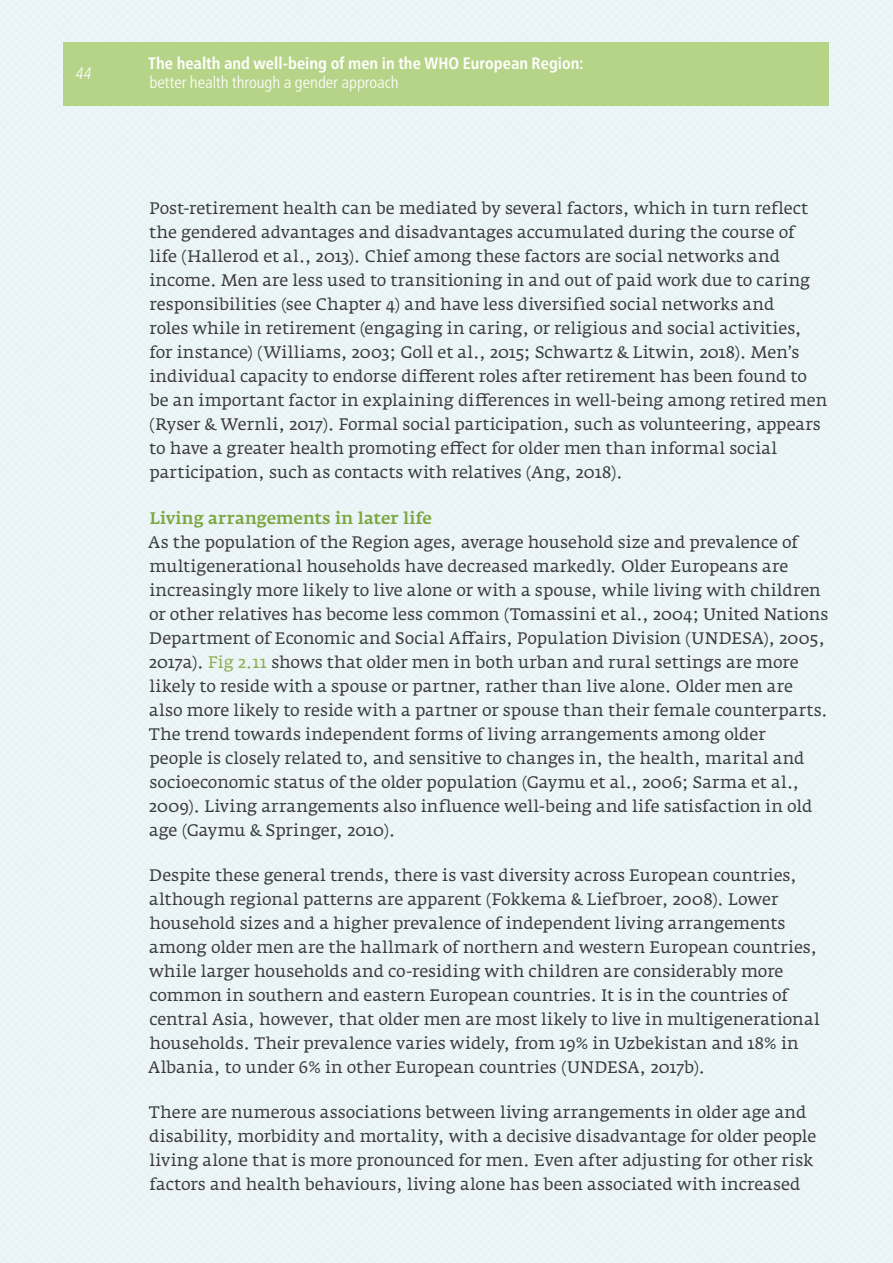
<style>
.page{position:relative;width:893px;height:1263px;background:#fff}
.page>*{position:absolute;margin:0;border:0;box-sizing:border-box;transform-origin:0 0}
.t1{font:16.5px/24px "Fedra Serif A";color:#3c3c3b}
.t2{font:700 condensed 16.5px "Frutiger Neue LTW1 G";color:#fff}
.t3{font:300 condensed 16.5px "Frutiger Neue LTW1 G";color:#fff}
.t4{font:500 16.5px "Fedra Serif A";letter-spacing:.005em;color:#7ca642}
.t5{font:italic 300 condensed 16.5px "Frutiger Neue LTW1 G";color:#fff}
.s1{color:#8aae54}
</style>
<div class="page">
<img style="left:0;top:0;width:893px;height:1263px">
<div style="left:64px;top:43px;width:765px;height:63px;background:#b6d487"></div>
<p class="t5" style="left:76px;top:63px;width:17px">44</p>
<p class="t2" style="left:148px;top:51px;width:437px">The health and well-being of men in the WHO European Region:</p>
<p class="t3" style="left:149px;top:73px;width:251px">better health through a gender approach</p>
<p class="t1" style="left:149px;top:196px;width:680px">Post-retirement health can be mediated by several factors, which in turn reflect the gendered advantages and disadvantages accumulated during the course of<br>life (Hallerod et al., 2013). Chief among these factors are social networks and income. Men are less used to transitioning in and out of paid work due to caring responsibilities (see Chapter 4) and have less diversified social networks and<br>roles while in retirement (engaging in caring, or religious and social activities, for instance) (Williams, 2003; Goll et al., 2015; Schwartz &amp; Litwin, 2018). Men’s individual capacity to endorse different roles after retirement has been found to be an important factor in explaining differences in well-being among retired men (Ryser &amp; Wernli, 2017). Formal social participation, such as volunteering, appears to have a greater health promoting effect for older men than informal social participation, such as contacts with relatives (Ang, 2018).</p>
<p class="t4" style="left:150px;top:508px;width:284px">Living arrangements in later life</p>
<p class="t1" style="left:148px;top:530px;width:682px">As the population of the Region ages, average household size and prevalence of multigenerational households have decreased markedly. Older Europeans are increasingly more likely to live alone or with a spouse, while living with children or other relatives has become less common (Tomassini et al., 2004; United Nations Department of Economic and Social Affairs, Population Division (UNDESA), 2005, 2017a). <span class="s1">Fig 2.11</span> shows that older men in both urban and rural settings are more likely to reside with a spouse or partner, rather than live alone. Older men are also more likely to reside with a partner or spouse than their female counterparts.<br>The trend towards independent forms of living arrangements among older<br>people is closely related to, and sensitive to changes in, the health, marital and socioeconomic status of the older population (Gaymu et al., 2006; Sarma et al., 2009). Living arrangements also influence well-being and life satisfaction in old age (Gaymu &amp; Springer, 2010).</p>
<p class="t1" style="left:148px;top:863px;width:673px">Despite these general trends, there is vast diversity across European countries, although regional patterns are apparent (Fokkema &amp; Liefbroer, 2008). Lower household sizes and a higher prevalence of independent living arrangements among older men are the hallmark of northern and western European countries, while larger households and co-residing with children are considerably more common in southern and eastern European countries. It is in the countries of central Asia, however, that older men are most likely to live in multigenerational households. Their prevalence varies widely, from 19% in Uzbekistan and 18% in Albania, to under 6% in other European countries (UNDESA, 2017b).</p>
<p class="t1" style="left:149px;top:1101px;width:669px">There are numerous associations between living arrangements in older age and disability, morbidity and mortality, with a decisive disadvantage for older people living alone that is more pronounced for men. Even after adjusting for other risk factors and health behaviours, living alone has been associated with increased</p>
</div>
